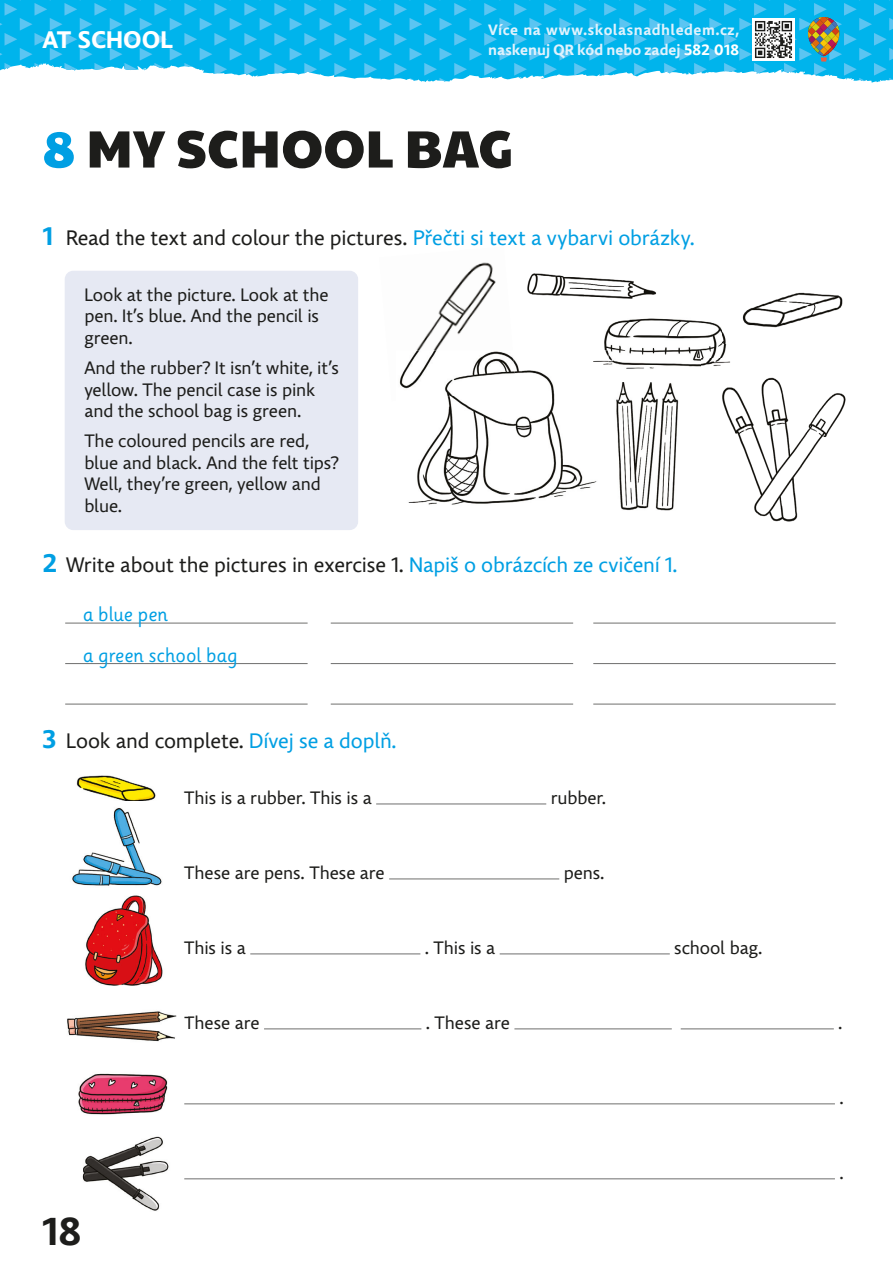
<style>
.page{position:relative;width:893px;height:1263px;background:#fff}
.page>*{position:absolute;margin:0;border:0;box-sizing:border-box;transform-origin:0 0}
.t1{font:52.5px "Paytone One";color:#1d1d1b}
.t2{font:700 39px "Comenia Sans";color:#1d1d1b}
.t3{font:700 24px "Comenia Sans";letter-spacing:.02em;color:#fff}
.t4{font:21px "Comenia Sans";letter-spacing:-.01em;color:#1d1d1b}
.t5{font:21px/40.3px "Sassoon Infant CZ VK";color:#009fe3}
.t6{font:18px/21.6px "Comenia Sans";letter-spacing:-.005em;color:#1d1d1b}
.t7{font:700 15px/19.5px "Comenia Sans";letter-spacing:.025em;color:#e0f2fd}
.s1{color:#fff}
.s2{color:#009fe3}
.s3{font-weight:700;font-size:25.5px;color:#009fe3}
</style>
<div class="page">
<svg style="left:0;top:0;width:887px;height:82px;background:#2bbdec"></svg>
<img style="left:752px;top:18px;width:43px;height:42px">
<div style="left:65px;top:271px;width:293px;height:259px;background:#e6e9f3;border-radius:9px"></div>
<hr style="left:376px;top:804px;width:170px;height:1px;background:#6f6f6e">
<hr style="left:389px;top:879px;width:170px;height:1px;background:#6f6f6e">
<hr style="left:250px;top:954px;width:170px;height:1px;background:#6f6f6e">
<hr style="left:500px;top:954px;width:170px;height:1px;background:#6f6f6e">
<hr style="left:264px;top:1029px;width:157px;height:1px;background:#6f6f6e">
<hr style="left:514px;top:1029px;width:158px;height:1px;background:#6f6f6e">
<hr style="left:681px;top:1029px;width:153px;height:1px;background:#6f6f6e">
<hr style="left:184px;top:1103px;width:651px;height:1px;background:#6f6f6e">
<hr style="left:184px;top:1178px;width:651px;height:1px;background:#6f6f6e">
<img style="left:604px;top:318px;width:123px;height:51px">
<img style="left:527px;top:273px;width:92px;height:24px">
<img style="left:584px;top:280px;width:72px;height:19px">
<img style="left:416px;top:262px;width:80px;height:88px">
<img style="left:616px;top:382px;width:63px;height:129px">
<img style="left:722px;top:377px;width:124px;height:145px">
<img style="left:702px;top:358px;width:34px;height:23px">
<img style="left:408px;top:362px;width:189px;height:143px">
<img style="left:584px;top:350px;width:24px;height:31px">
<img style="left:399px;top:350px;width:117px;height:51px">
<svg style="left:601px;top:371px;width:7px;height:10px"></svg>
<img style="left:742px;top:292px;width:101px;height:36px">
<img style="left:723px;top:318px;width:4px;height:25px">
<hr style="left:65px;top:623px;width:243px;height:1px;background:#6f6f6e">
<hr style="left:331px;top:623px;width:242px;height:1px;background:#6f6f6e">
<hr style="left:593px;top:623px;width:243px;height:1px;background:#6f6f6e">
<hr style="left:65px;top:663px;width:243px;height:1px;background:#6f6f6e">
<hr style="left:331px;top:663px;width:242px;height:1px;background:#6f6f6e">
<hr style="left:593px;top:663px;width:243px;height:1px;background:#6f6f6e">
<hr style="left:65px;top:704px;width:243px;height:1px;background:#6f6f6e">
<hr style="left:331px;top:704px;width:242px;height:1px;background:#6f6f6e">
<hr style="left:593px;top:704px;width:243px;height:1px;background:#6f6f6e">
<img style="left:76px;top:775px;width:80px;height:26px">
<img style="left:72px;top:808px;width:90px;height:78px">
<img style="left:85px;top:895px;width:78px;height:91px">
<img style="left:78px;top:1073px;width:90px;height:42px">
<img style="left:82px;top:1136px;width:87px;height:75px">
<img style="left:67px;top:1011px;width:110px;height:31px">
<h3 class="t3" style="left:43px;top:31px;width:132px">AT SCHOOL</h3>
<p class="t7" style="left:488px;top:21px;width:252px">Více na www.skolasnadhledem.cz, naskenuj QR kód nebo zadej <span class="s1">582 018</span></p>
<h1 class="t1" style="left:43px;top:109px;width:472px"><span class="s2">8</span> MY SCHOOL BAG</h1>
<p class="t4" style="left:43px;top:230px;width:654px"><span class="s3">1</span> Read the text and colour the pictures. <span class="s2">Přečti si text a vybarvi obrázky.</span></p>
<p class="t6" style="left:84px;top:285px;width:246px">Look at the picture. Look at the pen. It’s blue. And the pencil is green.</p>
<p class="t6" style="left:84px;top:358px;width:256px">And the rubber? It isn’t white, it’s yellow. The pencil case is pink and the school bag is green.</p>
<p class="t6" style="left:84px;top:432px;width:256px">The coloured pencils are red, blue and black. And the felt tips?<br>Well, they’re green, yellow and blue.</p>
<p class="t4" style="left:43px;top:557px;width:636px"><span class="s3">2</span> Write about the pictures in exercise 1. <span class="s2">Napiš o obrázcích ze cvičení 1.</span></p>
<p class="t5" style="left:83px;top:597px;width:156px">a blue pen<br>a green school bag</p>
<p class="t4" style="left:43px;top:733px;width:355px"><span class="s3">3</span> Look and complete. <span class="s2">Dívej se a doplň.</span></p>
<p class="t6" style="left:184px;top:789px;width:189px">This is a rubber. This is a</p>
<p class="t6" style="left:551px;top:789px;width:57px">rubber.</p>
<p class="t6" style="left:184px;top:864px;width:202px">These are pens. These are</p>
<p class="t6" style="left:564px;top:864px;width:42px">pens.</p>
<p class="t6" style="left:184px;top:939px;width:63px">This is a</p>
<p class="t6" style="left:425px;top:939px;width:72px">. This is a</p>
<p class="t6" style="left:674px;top:939px;width:90px">school bag.</p>
<p class="t6" style="left:184px;top:1014px;width:77px">These are</p>
<p class="t6" style="left:426px;top:1014px;width:86px">. These are</p>
<p class="t6" style="left:838px;top:1014px;width:6px">.</p>
<p class="t6" style="left:839px;top:1088px;width:6px">.</p>
<h2 class="t2" style="left:43px;top:1217px;width:40px">18</h2>
<p class="t6" style="left:839px;top:1163px;width:6px">.</p>
</div>
